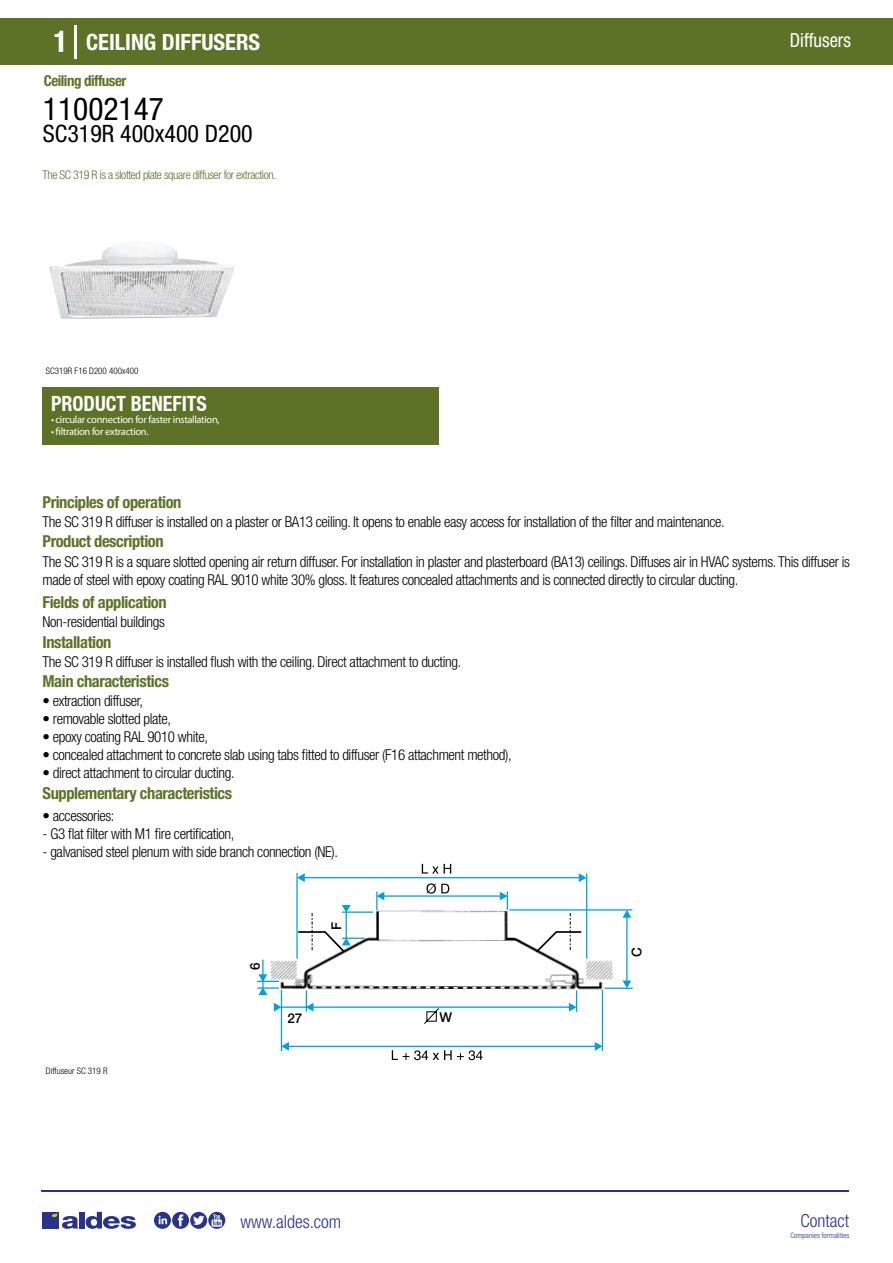
<style>
.page{position:relative;width:893px;height:1263px;background:#fff}
.page>*{position:absolute;margin:0;border:0;box-sizing:border-box;transform-origin:0 0}
.t1{font:condensed 31.5px "Helvetica Neue LT Std";color:#000}
.t2{font:condensed 24px "Helvetica Neue LT Std";color:#000}
.t3{font:700 condensed 22.5px "Helvetica Neue LT Std";color:#fff}
.t4{font:700 condensed 21px "Helvetica Neue";color:#fff;scale:.95 1}
.t5{font:condensed 19.5px "Helvetica Neue LT Std";color:#fff;scale:.95 1}
.t6{font:300 condensed 18px "Helvetica Neue";color:#28348b}
.t7{font:700 condensed 16.5px "Helvetica Neue LT Std";letter-spacing:-.025em;color:#5d7227}
.t8{font:300 condensed 15px/18px "Helvetica Neue LT Std";letter-spacing:-.025em;color:#000}
.t9{font:700 condensed 15px "Helvetica Neue LT Std";letter-spacing:-.035em;color:#5d7227}
.t10{font:500 13.5px "Helvetica Neue";color:#000}
.t11{font:300 condensed 12px "Helvetica Neue LT Std";letter-spacing:-.035em;color:#5d7227}
.t12{font:10.5px "Myriad Pro";letter-spacing:-.03em;color:#fff}
.t13{font:300 condensed 9px "Helvetica Neue";color:#000}
.t14{font:300 condensed 7.5px "Helvetica Neue";color:#28348b}
.s1{font-size:30px}
</style>
<div class="page">
<div style="left:0;top:18px;width:893px;height:46px;background:#5d7227"></div>
<div style="left:43px;top:387px;width:396px;height:57px;background:#5d7227"></div>
<hr style="left:74px;top:25px;width:2px;height:33px;background:#fff">
<svg style="left:49px;top:246px;width:186px;height:73px"></svg>
<img style="left:262px;top:873px;width:371px;height:163px">
<hr style="left:296px;top:873px;width:2px;height:86px;background:#009fe3">
<hr style="left:586px;top:873px;width:1px;height:86px;background:#009fe3">
<hr style="left:262px;top:960px;width:2px;height:28px;background:#009fe3">
<svg style="left:257px;top:974px;width:22px;height:21px"></svg>
<hr style="left:282px;top:1006px;width:291px;height:2px;background:#009fe3">
<svg style="left:569px;top:990px;width:8px;height:22px"></svg>
<svg style="left:274px;top:1003px;width:7px;height:8px"></svg>
<svg style="left:306px;top:990px;width:8px;height:22px"></svg>
<hr style="left:281px;top:990px;width:1px;height:61px;background:#009fe3">
<hr style="left:602px;top:990px;width:1px;height:61px;background:#009fe3">
<hr style="left:284px;top:1046px;width:314px;height:1px;background:#009fe3">
<svg style="left:595px;top:1042px;width:7px;height:9px"></svg>
<svg style="left:282px;top:1042px;width:7px;height:9px"></svg>
<svg style="left:392px;top:1050px;width:91px;height:10px"></svg>
<hr style="left:257px;top:987px;width:22px;height:2px;background:#009fe3">
<hr style="left:509px;top:909px;width:123px;height:1px;background:#009fe3">
<hr style="left:626px;top:914px;width:1px;height:70px;background:#009fe3">
<svg style="left:622px;top:980px;width:9px;height:7px"></svg>
<svg style="left:622px;top:910px;width:9px;height:8px"></svg>
<hr style="left:604px;top:987px;width:29px;height:2px;background:#009fe3">
<svg style="left:423px;top:1007px;width:17px;height:18px"></svg>
<svg style="left:297px;top:864px;width:289px;height:90px"></svg>
<hr style="left:41px;top:1190px;width:808px;height:1px;background:#28348b">
<svg style="left:154px;top:1212px;width:71px;height:17px"></svg>
<div style="left:42px;top:1212px;width:17px;height:16px;background:#28348b"></div>
<div style="left:79px;top:1212px;width:5px;height:16px;background:#28348b"></div>
<svg style="left:86px;top:1212px;width:50px;height:17px"></svg>
<svg style="left:52px;top:1213px;width:26px;height:16px"></svg>
<h3 class="t3" style="left:54px;top:28px;width:208px"><span class="s1">1</span> CEILING DIFFUSERS</h3>
<h3 class="t5" style="left:790px;top:29px;width:66px">Diffusers</h3>
<p class="t9" style="left:44px;top:71px;width:84px">Ceiling diffuser</p>
<h1 class="t1" style="left:43px;top:91px;width:122px">11002147</h1>
<h2 class="t2" style="left:43px;top:120px;width:211px">SC319R 400x400 D200</h2>
<p class="t11" style="left:43px;top:167px;width:235px">The SC 319 R is a slotted plate square diffuser for extraction.</p>
<p class="t13" style="left:46px;top:365px;width:94px">SC319R F16 D200 400x400</p>
<p class="t13" style="left:46px;top:365px;width:57px">Diffuser SC 319R</p>
<h3 class="t4" style="left:51px;top:391px;width:166px">PRODUCT BENEFITS</h3>
<p class="t12" style="left:51px;top:413px;width:170px">• circular connection for faster installation,</p>
<p class="t12" style="left:51px;top:425px;width:99px">• filtration for extraction.</p>
<p class="t7" style="left:43px;top:492px;width:140px">Principles of operation</p>
<p class="t7" style="left:43px;top:531px;width:123px">Product description</p>
<p class="t8" style="left:43px;top:513px;width:684px">The SC 319 R diffuser is installed on a plaster or BA13 ceiling. It opens to enable easy access for installation of the filter and maintenance.</p>
<p class="t8" style="left:43px;top:552px;width:809px">The SC 319 R is a square slotted opening air return diffuser. For installation in plaster and plasterboard (BA13) ceilings. Diffuses air in HVAC systems. This diffuser is made of steel with epoxy coating RAL 9010 white 30% gloss. It features concealed attachments and is connected directly to circular ducting.</p>
<p class="t8" style="left:43px;top:613px;width:124px">Non-residential buildings</p>
<p class="t8" style="left:43px;top:652px;width:420px">The SC 319 R diffuser is installed flush with the ceiling. Direct attachment to ducting.</p>
<p class="t7" style="left:43px;top:592px;width:126px">Fields of application</p>
<p class="t7" style="left:43px;top:632px;width:70px">Installation</p>
<p class="t7" style="left:43px;top:671px;width:128px">Main characteristics</p>
<p class="t8" style="left:43px;top:692px;width:102px">• extraction diffuser,</p>
<p class="t8" style="left:43px;top:710px;width:130px">• removable slotted plate,</p>
<p class="t8" style="left:43px;top:728px;width:167px">• epoxy coating RAL 9010 white,</p>
<p class="t8" style="left:43px;top:746px;width:471px">• concealed attachment to concrete slab using tabs fitted to diffuser (F16 attachment method),</p>
<p class="t8" style="left:43px;top:764px;width:194px">• direct attachment to circular ducting.</p>
<p class="t8" style="left:43px;top:807px;width:74px">• accessories:</p>
<p class="t8" style="left:43px;top:825px;width:193px">- G3 flat filter with M1 fire certification,</p>
<p class="t8" style="left:43px;top:843px;width:297px">- galvanised steel plenum with side branch connection (NE).</p>
<p class="t7" style="left:43px;top:783px;width:191px">Supplementary characteristics</p>
<p class="t13" style="left:46px;top:1066px;width:63px">Diffuseur SC 319 R</p>
<p class="t10" style="left:247px;top:970px;width:9px;rotate:-90deg">6</p>
<p class="t10" style="left:328px;top:930px;width:10px;rotate:-90deg">F</p>
<p class="t10" style="left:287px;top:1010px;width:17px">27</p>
<p class="t10" style="left:439px;top:1009px;width:14px">W</p>
<p class="t6" style="left:240px;top:1211px;width:102px">www.aldes.com</p>
<p class="t10" style="left:629px;top:957px;width:11px;rotate:-90deg">C</p>
<p class="t6" style="left:800px;top:1211px;width:50px">Contact</p>
<p class="t14" style="left:790px;top:1230px;width:60px">Companies formalities</p>
</div>
